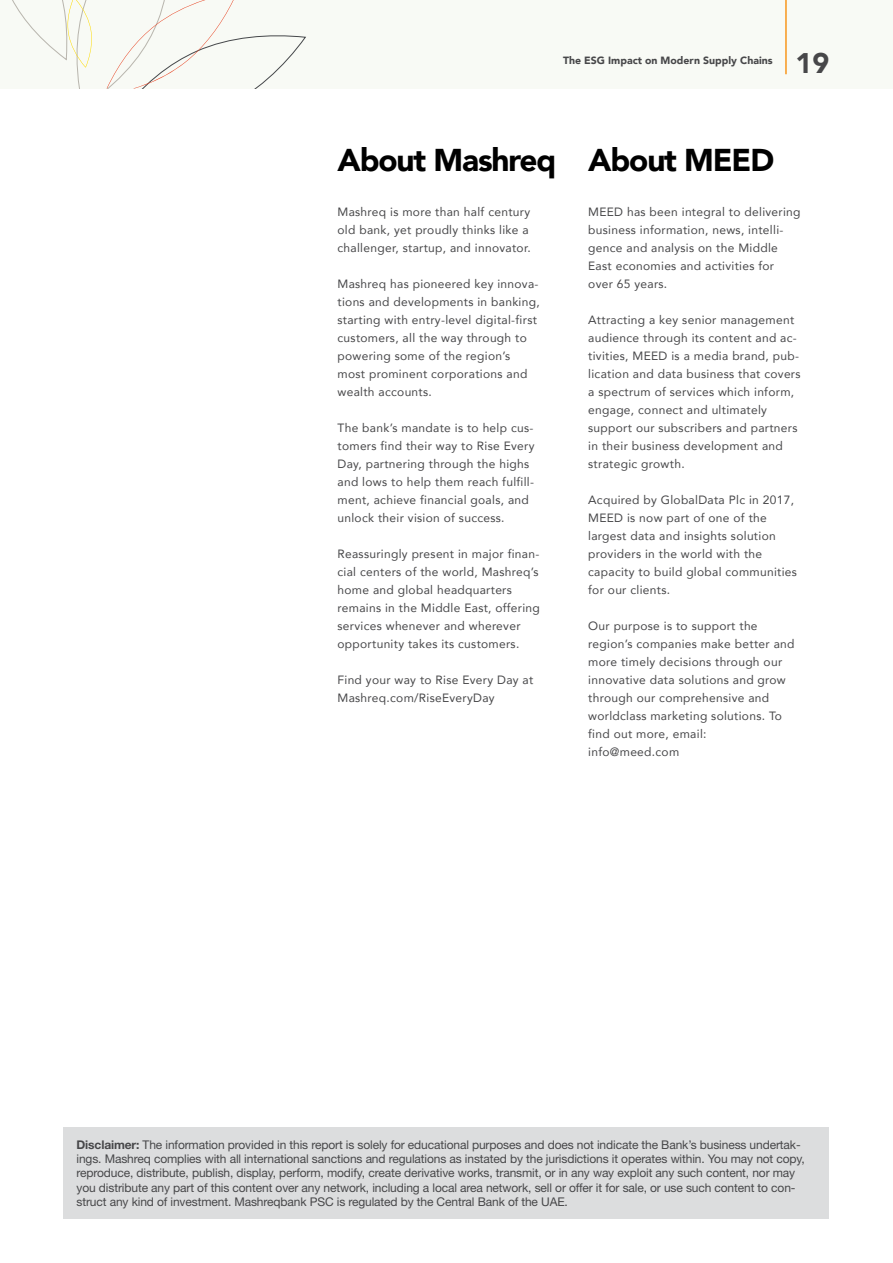
<style>
.page{position:relative;width:893px;height:1263px;background:#fff}
.page>*{position:absolute;margin:0;border:0;box-sizing:border-box;transform-origin:0 0}
.t1{font:900 31.5px "Avenir";letter-spacing:-.035em;color:#000}
.t2{font:900 28.35px "Avenir";color:#474749}
.t3{font:12px/18px "Avenir";letter-spacing:.025em;color:#474749}
.t4{font:12px/14.4px "Helvetica Neue LT Std";letter-spacing:-.01em;color:#474749}
.t5{font:900 10.5px "Avenir";color:#474749}
.s1{font-weight:700}
</style>
<div class="page">
<div style="left:0;top:0;width:893px;height:88px;background:#f8faf5"></div>
<svg style="left:12px;top:0;width:294px;height:88px"></svg>
<hr style="left:785px;top:0;width:2px;height:74px;background:#f8971d">
<div style="left:64px;top:1127px;width:765px;height:92px;background:#dcddde"></div>
<p class="t5" style="left:563px;top:51px;width:211px">The ESG Impact on Modern Supply Chains</p>
<h2 class="t2" style="left:796px;top:39px;width:35px">19</h2>
<h1 class="t1" style="left:338px;top:133px;width:220px">About Mashreq</h1>
<p class="t3" style="left:337px;top:202px;width:195px">Mashreq is more than half century old bank, yet proudly thinks like a challenger, startup, and innovator.</p>
<p class="t3" style="left:337px;top:274px;width:204px">Mashreq has pioneered key innova&shy;tions and developments in banking, starting with entry-level digital-first customers, all the way through to powering some of the region’s most prominent corporations and wealth accounts.</p>
<p class="t3" style="left:337px;top:418px;width:198px">The bank’s mandate is to help cus&shy;tomers find their way to Rise Every Day, partnering through the highs and lows to help them reach fulfill&shy;ment, achieve financial goals, and unlock their vision of success.</p>
<p class="t3" style="left:337px;top:544px;width:204px">Reassuringly present in major finan&shy;cial centers of the world, Mashreq’s home and global headquarters remains in the Middle East, offering services whenever and wherever opportunity takes its customers.</p>
<p class="t3" style="left:337px;top:670px;width:197px">Find your way to Rise Every Day at<br>Mashreq.com/RiseEveryDay</p>
<h1 class="t1" style="left:588px;top:133px;width:188px">About MEED</h1>
<p class="t3" style="left:588px;top:202px;width:214px">MEED has been integral to delivering business information, news, intelli&shy;gence and analysis on the Middle<br>East economies and activities for over 65 years.</p>
<p class="t3" style="left:588px;top:310px;width:214px">Attracting a key senior management audience through its content and ac&shy;tivities, MEED is a media brand, pub&shy;lication and data business that covers a spectrum of services which inform, engage, connect and ultimately support our subscribers and partners in their business development and strategic growth.</p>
<p class="t3" style="left:588px;top:490px;width:210px">Acquired by GlobalData Plc in 2017,<br>MEED is now part of one of the largest data and insights solution providers in the world with the capacity to build global communities for our clients.</p>
<p class="t3" style="left:588px;top:616px;width:208px">Our purpose is to support the region’s companies make better and more timely decisions through our innovative data solutions and grow through our comprehensive and worldclass marketing solutions. To find out more, email: info@meed.com</p>
<p class="t4" style="left:77px;top:1137px;width:730px"><span class="s1">Disclaimer:</span> The information provided in this report is solely for educational purposes and does not indicate the Bank’s business undertak&shy;ings. Mashreq complies with all international sanctions and regulations as instated by the jurisdictions it operates within. You may not copy, reproduce, distribute, publish, display, perform, modify, create derivative works, transmit, or in any way exploit any such content, nor may you distribute any part of this content over any network, including a local area network, sell or offer it for sale, or use such content to con&shy;struct any kind of investment. Mashreqbank PSC is regulated by the Central Bank of the UAE.</p>
</div>
